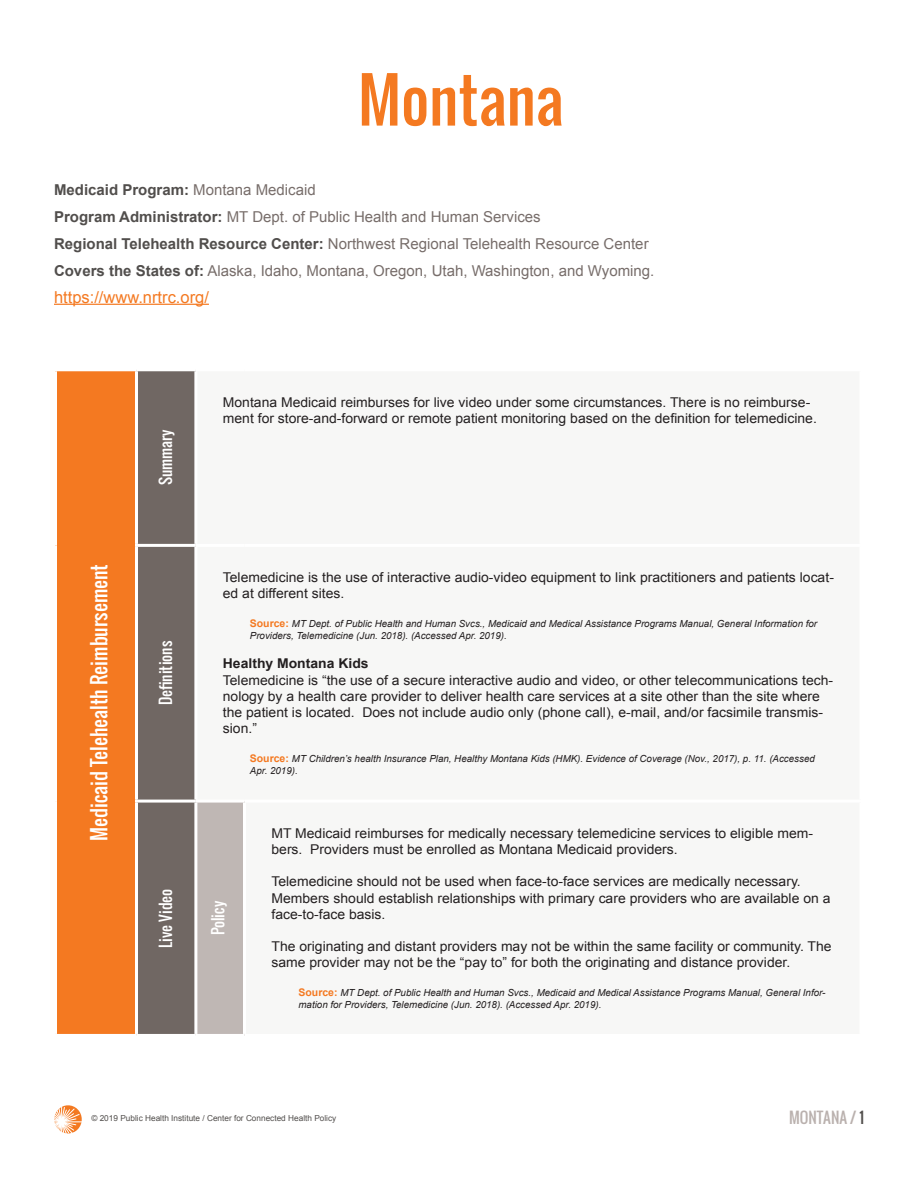
<style>
.page{position:relative;width:918px;height:1188px;background:#fff}
.page>*{position:absolute;margin:0;border:0;box-sizing:border-box;transform-origin:0 0}
.t1{font:60px "Oswald";color:#f47921}
.t2{font:19.5px "Oswald";color:#fff}
.t3{font:16.5px "Arial";color:#f47921}
.t4{font:15px/27px "Arial";color:#776d6a}
.t5{font:15px "Oswald";color:#fff}
.t6{font:15px "Oswald";color:#bab1ae}
.t7{font:13.5px/16.2px "Arial";color:#231f20}
.t8{font:700 13.5px "Arial";color:#231f20}
.t9{font:italic 9.75px/12px "Arial";color:#231f20}
.t10{font:8.25px "Arial";color:#514e4c}
.s1{font-weight:700;color:#514e4c}
.s2{font-weight:700;font-style:normal;font-size:10.5px;color:#f47921}
.s3{color:#514e4c}
</style>
<div class="page">
<svg style="left:54px;top:1105px;width:28px;height:29px"></svg>
<hr style="left:54px;top:304px;width:155px;height:1px;background:#f47921">
<div style="left:56px;top:370px;width:80px;height:665px;background:#f47921"></div>
<div style="left:138px;top:371px;width:56px;height:663px;background:#706763"></div>
<div style="left:196px;top:801px;width:48px;height:234px;background:#bfb7b4"></div>
<hr style="left:54px;top:368px;width:82px;height:3px;background:#fff">
<hr style="left:54px;top:371px;width:3px;height:174px;background:#fff">
<hr style="left:135px;top:371px;width:3px;height:173px;background:#fff">
<hr style="left:54px;top:545px;width:3px;height:256px;background:#fff">
<hr style="left:135px;top:544px;width:61px;height:3px;background:#fff">
<hr style="left:135px;top:547px;width:3px;height:253px;background:#fff">
<hr style="left:54px;top:801px;width:3px;height:233px;background:#fff">
<hr style="left:135px;top:800px;width:61px;height:3px;background:#fff">
<hr style="left:135px;top:803px;width:3px;height:231px;background:#fff">
<hr style="left:196px;top:800px;width:49px;height:3px;background:#fff">
<hr style="left:194px;top:803px;width:3px;height:231px;background:#fff">
<hr style="left:243px;top:803px;width:3px;height:231px;background:#fff">
<hr style="left:54px;top:1034px;width:82px;height:3px;background:#fff">
<hr style="left:196px;top:1034px;width:49px;height:3px;background:#fff">
<h1 class="t1" style="left:358px;top:55px;width:207px">Montana</h1>
<p class="t4" style="left:54px;top:176px;width:602px"><span class="s1">Medicaid Program:</span> Montana Medicaid<br><span class="s1">Program Administrator:</span> MT Dept. of Public Health and Human Services<br><span class="s1">Regional Telehealth Resource Center:</span> Northwest Regional Telehealth Resource Center <span class="s1">Covers the States of:</span> Alaska, Idaho, Montana, Oregon, Utah, Washington, and Wyoming.</p>
<p class="t3" style="left:54px;top:286px;width:156px">https://www.nrtrc.org/</p>
<h2 class="t2" style="left:85px;top:841px;width:279px;rotate:-90deg">Medicaid Telehealth Reimbursement</h2>
<p class="t5" style="left:154px;top:485px;width:57px;rotate:-90deg">Summary</p>
<p class="t5" style="left:154px;top:705px;width:66px;rotate:-90deg">Definitions</p>
<p class="t7" style="left:223px;top:394px;width:595px">Montana Medicaid reimburses for live video under some circumstances. There is no reimburse&shy;ment for store-and-forward or remote patient monitoring based on the definition for telemedicine.</p>
<p class="t7" style="left:223px;top:570px;width:613px">Telemedicine is the use of interactive audio-video equipment to link practitioners and patients locat&shy;ed at different sites.</p>
<p class="t9" style="left:250px;top:618px;width:569px"><span class="s2">Source:</span> MT Dept. of Public Health and Human Svcs., Medicaid and Medical Assistance Programs Manual, General Information for<br>Providers, Telemedicine (Jun. 2018). (Accessed Apr. 2019).</p>
<p class="t8" style="left:223px;top:655px;width:147px">Healthy Montana Kids</p>
<p class="t7" style="left:223px;top:672px;width:612px">Telemedicine is “the use of a secure interactive audio and video, or other telecommunications tech&shy;nology by a health care provider to deliver health care services at a site other than the site where the patient is located. Does not include audio only (phone call), e-mail, and/or facsimile transmis&shy;sion.”</p>
<p class="t9" style="left:250px;top:753px;width:566px"><span class="s2">Source:</span> MT Children’s health Insurance Plan, Healthy Montana Kids (HMK). Evidence of Coverage (Nov., 2017), p. 11. (Accessed<br>Apr. 2019).</p>
<p class="t5" style="left:154px;top:948px;width:60px;rotate:-90deg">Live Video</p>
<p class="t5" style="left:207px;top:935px;width:36px;rotate:-90deg">Policy</p>
<p class="t7" style="left:272px;top:825px;width:543px">MT Medicaid reimburses for medically necessary telemedicine services to eligible mem&shy;bers. Providers must be enrolled as Montana Medicaid providers.</p>
<p class="t7" style="left:272px;top:874px;width:561px">Telemedicine should not be used when face-to-face services are medically necessary.<br>Members should establish relationships with primary care providers who are available on a face-to-face basis.</p>
<p class="t7" style="left:272px;top:939px;width:562px">The originating and distant providers may not be within the same facility or community. The same provider may not be the “pay to” for both the originating and distance provider.</p>
<p class="t9" style="left:298px;top:987px;width:529px"><span class="s2">Source:</span> MT Dept. of Public Health and Human Svcs., Medicaid and Medical Assistance Programs Manual, General Infor&shy;mation for Providers, Telemedicine (Jun. 2018). (Accessed Apr. 2019).</p>
<p class="t10" style="left:91px;top:1113px;width:246px">© 2019 Public Health Institute / Center for Connected Health Policy</p>
<p class="t6" style="left:789px;top:1106px;width:76px">MONTANA / <span class="s3">1</span></p>
</div>
